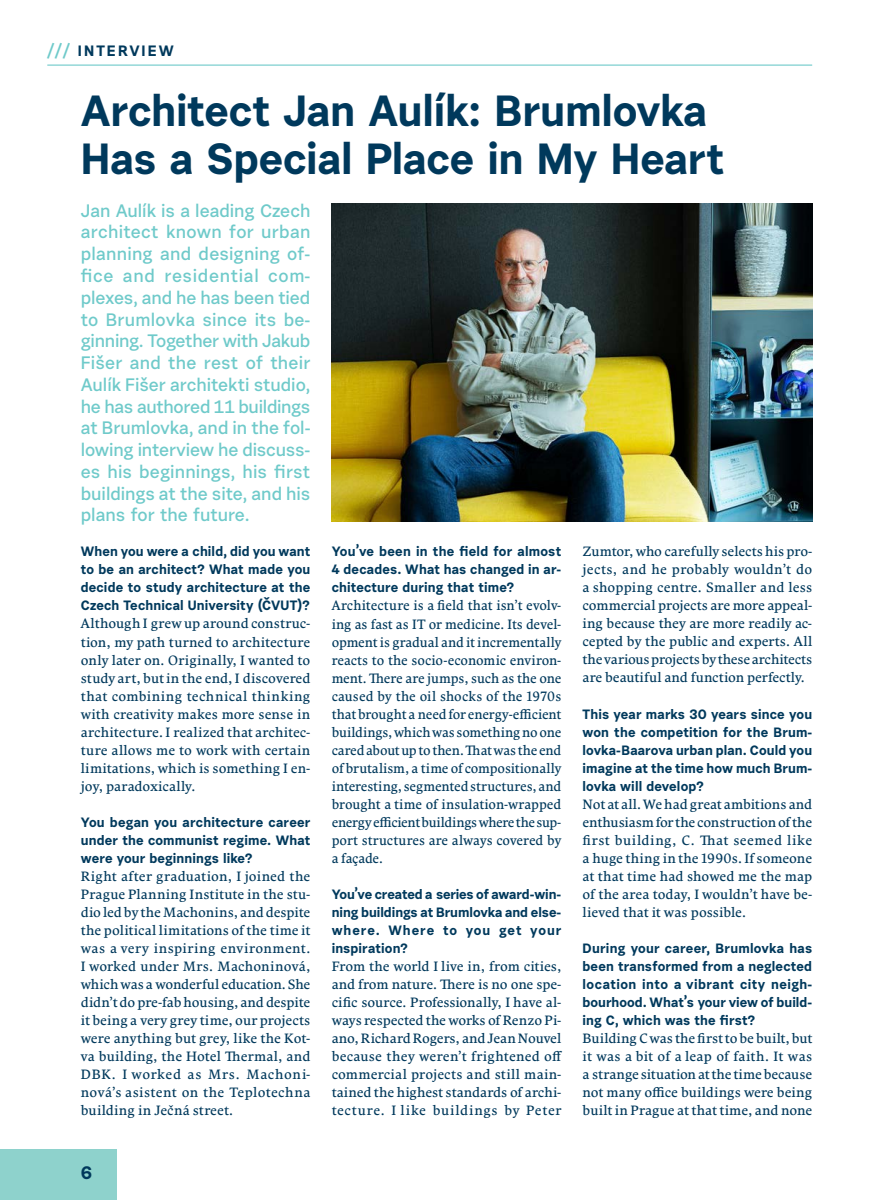
<style>
.page{position:relative;width:893px;height:1200px;background:#fff}
.page>*{position:absolute;margin:0;border:0;box-sizing:border-box;transform-origin:0 0}
.t1{font:700 43.5px/48px "Urban Grotesk Re Bo";letter-spacing:-.005em;color:#00395c}
.t2{font:700 18px/21.8px "Urban Grotesk Li Se";letter-spacing:-.005em;color:#6fcaca;text-align:justify}
.t3{font:700 18px "Urban Grotesk Re Bo";color:#00395c}
.t4{font:700 15px "Urban Grotesk Re Bo";letter-spacing:.14em;color:#00395c}
.t5{font:13.5px/18px "Comenia Serif Pro";letter-spacing:.01em;color:#00395c;text-align:justify}
.t6{font:700 13.5px/18px "Urban Grotesk Re Bo";letter-spacing:.01em;color:#00395c;text-align:justify}
.s1{color:#6fcaca}
</style>
<div class="page">
<div style="left:0;top:1148px;width:117px;height:51px;background:#8ed2cc"></div>
<hr style="left:47px;top:64px;width:765px;height:2px;background:#6fcaca">
<img style="left:332px;top:203px;width:480px;height:318px">
<p class="t4" style="left:47px;top:41px;width:128px"><span class="s1">///</span> INTERVIEW</p>
<h1 class="t1" style="left:81px;top:86px;width:645px">Architect Jan Aulík: Brumlovka<br>Has a Special Place in My Heart</h1>
<p class="t2" style="left:81px;top:199px;width:231px">Jan Aulík is a leading Czech architect known for urban planning and designing of&shy;fice and residential com&shy;plexes, and he has been tied to Brumlovka since its be&shy;ginning. Together with Jakub Fišer and the rest of their Aulík Fišer architekti studio, he has authored 11 buildings at Brumlovka, and in the fol&shy;lowing interview he discuss&shy;es his beginnings, his first buildings at the site, and his plans for the future.</p>
<p class="t6" style="left:81px;top:542px;width:231px">When you were a child, did you want to be an architect? What made you decide to study architecture at the Czech Technical University (ČVUT)?</p>
<p class="t5" style="left:81px;top:614px;width:231px">Although I grew up around construc&shy;tion, my path turned to architecture only later on. Originally, I wanted to study art, but in the end, I discovered that combining technical thinking with creativity makes more sense in architecture. I realized that architec&shy;ture allows me to work with certain limitations, which is something I en&shy;joy, paradoxically.</p>
<p class="t6" style="left:81px;top:812px;width:231px">You began you architecture career under the communist regime. What were your beginnings like?</p>
<p class="t5" style="left:81px;top:866px;width:231px">Right after graduation, I joined the Prague Planning Institute in the stu&shy;dio led by the Machonins, and despite the political limitations of the time it was a very inspiring environment.<br>I worked under Mrs. Machoninová, which was a wonderful education. She didn’t do pre-fab housing, and despite it being a very grey time, our projects were anything but grey, like the Kot&shy;va building, the Hotel Thermal, and DBK. I worked as Mrs. Machoni&shy;nová’s asistent on the Teplotechna building in Ječná street.</p>
<h2 class="t3" style="left:81px;top:1160px;width:13px">6</h2>
<p class="t6" style="left:332px;top:542px;width:231px">You’ve been in the field for almost 4 decades. What has changed in ar&shy;chitecture during that time?</p>
<p class="t5" style="left:332px;top:596px;width:231px">Architecture is a field that isn’t evolv&shy;ing as fast as IT or medicine. Its devel&shy;opment is gradual and it incrementally reacts to the socio-economic environ&shy;ment. There are jumps, such as the one caused by the oil shocks of the 1970s that brought a need for energy-efficient buildings, which was something no one cared about up to then. That was the end of brutalism, a time of compositionally interesting, segmented structures, and brought a time of insulation-wrapped energy efficient buildings where the sup&shy;port structures are always covered by a façade.</p>
<p class="t6" style="left:332px;top:884px;width:231px">You’ve created a series of award-win&shy;ning buildings at Brumlovka and else&shy;where. Where to you get your inspiration?</p>
<p class="t5" style="left:332px;top:956px;width:232px">From the world I live in, from cities, and from nature. There is no one spe&shy;cific source. Professionally, I have al&shy;ways respected the works of Renzo Pi&shy;ano, Richard Rogers, and Jean Nouvel because they weren’t frightened off commercial projects and still main&shy;tained the highest standards of archi&shy;tecture. I like buildings by Peter</p>
<p class="t5" style="left:583px;top:542px;width:231px">Zumtor, who carefully selects his pro&shy;jects, and he probably wouldn’t do a shopping centre. Smaller and less commercial projects are more appeal&shy;ing because they are more readily ac&shy;cepted by the public and experts. All the various projects by these architects are beautiful and function perfectly.</p>
<p class="t6" style="left:583px;top:704px;width:231px">This year marks 30 years since you won the competition for the Brum&shy;lovka-Baarova urban plan. Could you imagine at the time how much Brum&shy;lovka will develop?</p>
<p class="t5" style="left:583px;top:794px;width:231px">Not at all. We had great ambitions and enthusiasm for the construction of the first building, C. That seemed like a huge thing in the 1990s. If someone at that time had showed me the map of the area today, I wouldn’t have be&shy;lieved that it was possible.</p>
<p class="t6" style="left:583px;top:938px;width:231px">During your career, Brumlovka has been transformed from a neglected location into a vibrant city neigh&shy;bourhood. What’s your view of build&shy;ing C, which was the first?</p>
<p class="t5" style="left:583px;top:1028px;width:231px">Building C was the first to be built, but it was a bit of a leap of faith. It was a strange situation at the time because not many office buildings were being built in Prague at that time, and none</p>
</div>
